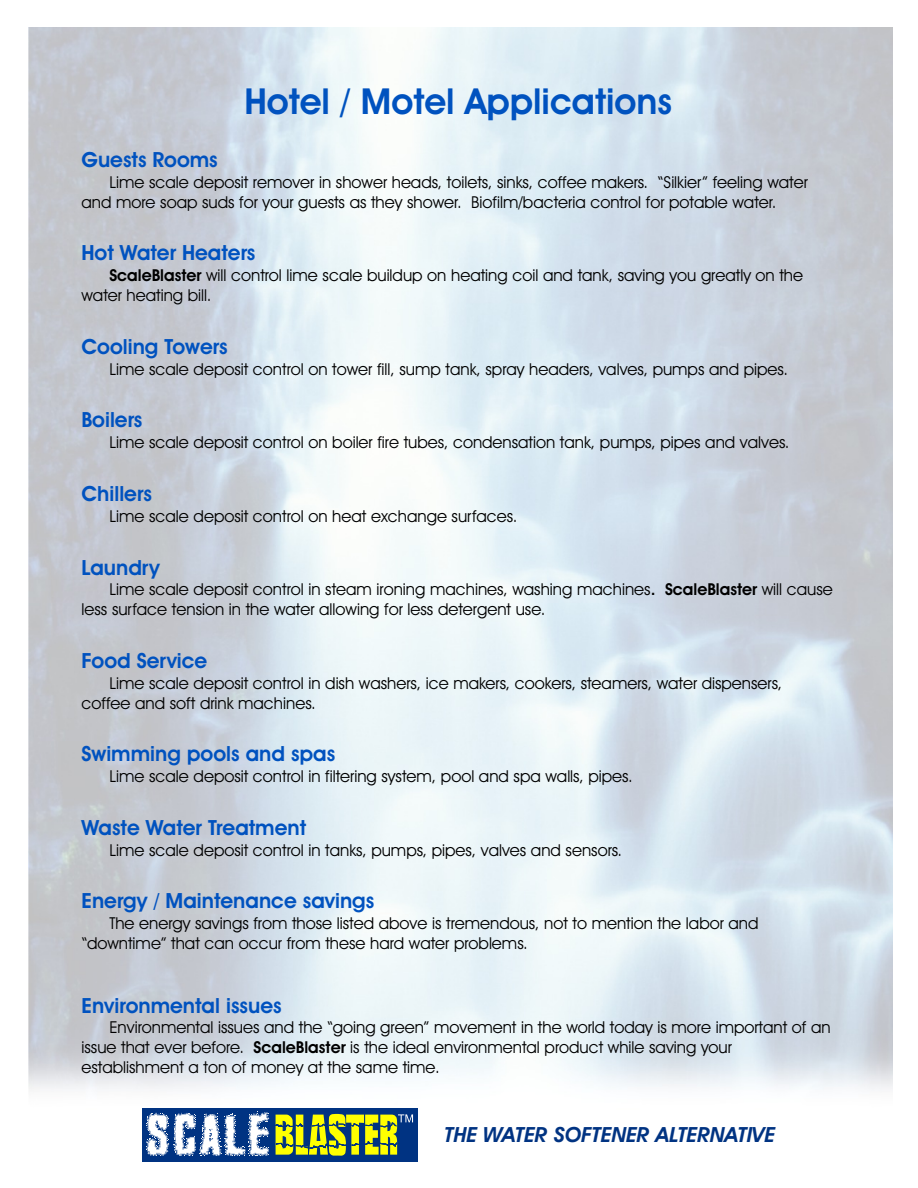
<style>
.page{position:relative;width:918px;height:1188px;background:#fff}
.page>*{position:absolute;margin:0;border:0;box-sizing:border-box;transform-origin:0 0}
.t1{font:700 36px "Avant Garde IT Cby BT";color:#0052bf}
.t2{font:700 21px "Avant Garde IT Cby BT";color:#0052bf}
.t3{font:italic 700 21px "Avant Garde IT Cby BT";color:#003382}
.t4{font:16.5px/19.8px "Avant Garde IT Cby BT";color:#000}
.s1{font-weight:700}
</style>
<div class="page">
<div style="left:142px;top:1108px;width:276px;height:54px;background:#003382"></div>
<svg style="left:146px;top:1112px;width:267px;height:44px"></svg>
<p class="t2" style="left:82px;top:151px;width:138px">Guests Rooms</p>
<h1 class="t1" style="left:244px;top:86px;width:429px">Hotel / Motel Applications</h1>
<p class="t4" style="left:82px;top:174px;width:728px;text-indent:28px">Lime scale deposit remover in shower heads, toilets, sinks, coffee makers. “Silkier” feeling water and more soap suds for your guests as they shower. Biofilm/bacteria control for potable water.</p>
<p class="t2" style="left:82px;top:245px;width:176px">Hot Water Heaters</p>
<p class="t4" style="left:82px;top:267px;width:723px;text-indent:28px"><span class="s1">ScaleBlaster</span> will control lime scale buildup on heating coil and tank, saving you greatly on the water heating bill.</p>
<p class="t2" style="left:82px;top:338px;width:148px">Cooling Towers</p>
<p class="t4" style="left:109px;top:360px;width:680px">Lime scale deposit control on tower fill, sump tank, spray headers, valves, pumps and pipes.</p>
<p class="t2" style="left:82px;top:411px;width:63px">Boilers</p>
<p class="t4" style="left:109px;top:434px;width:682px">Lime scale deposit control on boiler fire tubes, condensation tank, pumps, pipes and valves.</p>
<p class="t2" style="left:82px;top:485px;width:72px">Chillers</p>
<p class="t4" style="left:109px;top:508px;width:410px">Lime scale deposit control on heat exchange surfaces.</p>
<p class="t2" style="left:82px;top:559px;width:80px">Laundry</p>
<p class="t4" style="left:82px;top:581px;width:753px;text-indent:28px">Lime scale deposit control in steam ironing machines, washing machines<span class="s1">. ScaleBlaster</span> will cause less surface tension in the water allowing for less detergent use.</p>
<p class="t2" style="left:82px;top:652px;width:127px">Food Service</p>
<p class="t4" style="left:82px;top:675px;width:702px;text-indent:28px">Lime scale deposit control in dish washers, ice makers, cookers, steamers, water dispensers, coffee and soft drink machines.</p>
<p class="t2" style="left:82px;top:745px;width:255px">Swimming pools and spas</p>
<p class="t4" style="left:109px;top:768px;width:525px">Lime scale deposit control in filtering system, pool and spa walls, pipes.</p>
<p class="t2" style="left:82px;top:819px;width:226px">Waste Water Treatment</p>
<p class="t4" style="left:109px;top:841px;width:514px">Lime scale deposit control in tanks, pumps, pipes, valves and sensors.</p>
<p class="t2" style="left:82px;top:892px;width:294px">Energy / Maintenance savings</p>
<p class="t4" style="left:82px;top:915px;width:679px;text-indent:28px">The energy savings from those listed above is tremendous, not to mention the labor and “downtime” that can occur from these hard water problems.</p>
<p class="t2" style="left:82px;top:997px;width:202px">Environmental issues</p>
<p class="t4" style="left:82px;top:1019px;width:751px;text-indent:28px">Environmental issues and the “going green” movement in the world today is more important of an issue that ever before. <span class="s1">ScaleBlaster</span> is the ideal environmental product while saving your establishment a ton of money at the same time.</p>
<p class="t3" style="left:445px;top:1126px;width:332px">THE WATER SOFTENER ALTERNATIVE</p>
</div>
